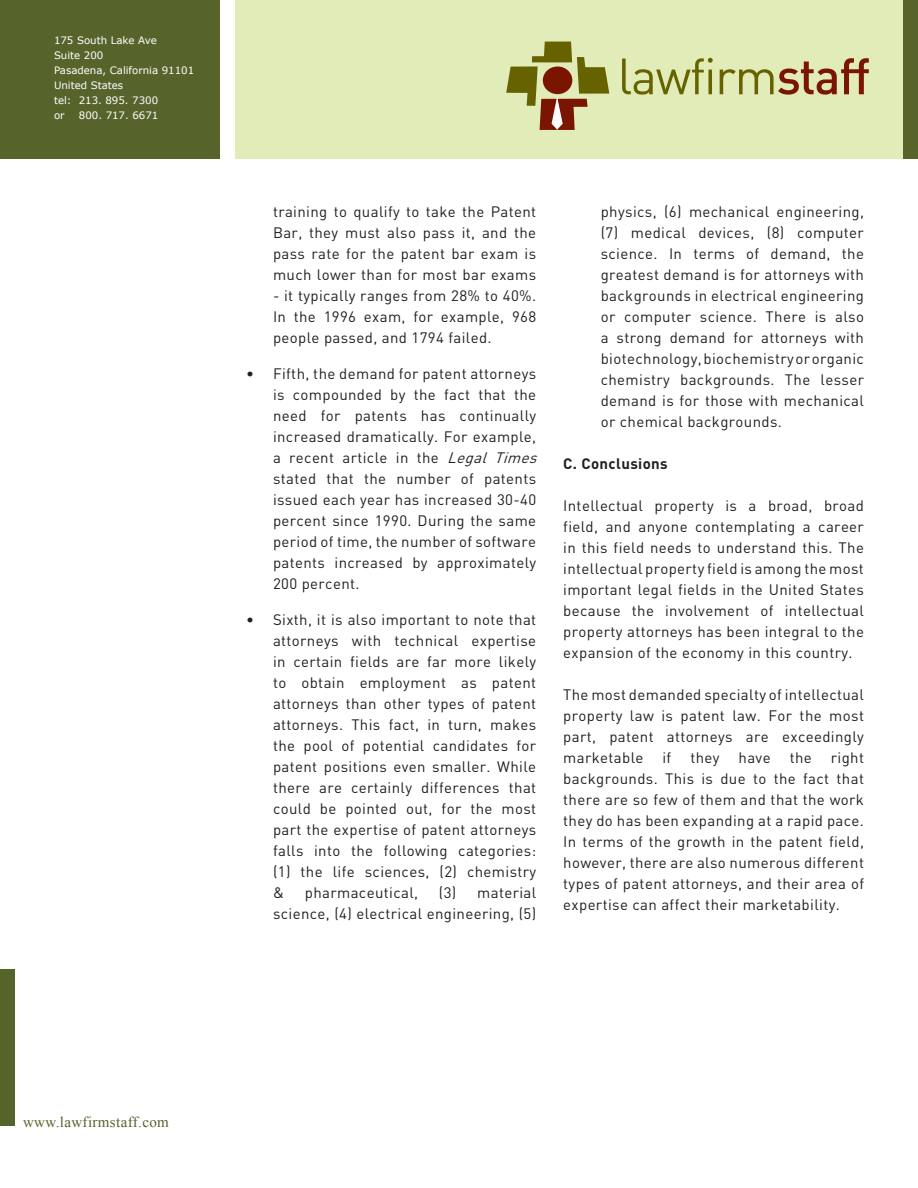
<style>
.page{position:relative;width:918px;height:1188px;background:#fff}
.page>*{position:absolute;margin:0;border:0;box-sizing:border-box;transform-origin:0 0}
.body_text{font:15px/21px "DIN";letter-spacing:.025em;color:#231f20;text-align:justify}
.t1{font:15px "Times New Roman";letter-spacing:.025em;color:#56642c}
.body_text-2{font:700 15px "DIN";letter-spacing:.025em;color:#231f20}
.t2{font:10.2px/15px "Verdana";color:#fff}
.s1{font-style:italic}
</style>
<div class="page">
<div style="left:0;top:0;width:220px;height:159px;background:#56642c"></div>
<div style="left:236px;top:0;width:667px;height:159px;background:#e2ecb8"></div>
<div style="left:903px;top:0;width:15px;height:159px;background:#56642c"></div>
<svg style="left:506px;top:42px;width:103px;height:88px"></svg>
<svg style="left:622px;top:58px;width:91px;height:37px"></svg>
<svg style="left:720px;top:58px;width:149px;height:37px"></svg>
<div style="left:0;top:969px;width:15px;height:157px;background:#56642c"></div>
<p class="t2" style="left:54px;top:32px;width:142px">175 South Lake Ave<br>Suite 200<br>Pasadena, California 91101<br>United States<br>tel: 213. 895. 7300<br>or</p>
<p class="t2" style="left:79px;top:107px;width:81px">800. 717. 6671</p>
<p class="body_text" style="left:246px;top:363px;width:9px">•</p>
<p class="body_text" style="left:246px;top:609px;width:9px">•</p>
<p class="body_text" style="left:273px;top:201px;width:265px">training to qualify to take the Patent Bar, they must also pass it, and the pass rate for the patent bar exam is much lower than for most bar exams</p>
<p class="body_text" style="left:273px;top:285px;width:265px">- it typically ranges from 28% to 40%.<br>In the 1996 exam, for example, 968 people passed, and 1794 failed.</p>
<p class="body_text" style="left:273px;top:363px;width:271px;text-align:left">Fifth, the demand for patent attorneys is compounded by the fact that the need for patents has continually increased dramatically. For example, a recent article in the <span class="s1">Legal Times </span>stated that the number of patents issued each year has increased 30-40 percent since 1990. During the same period of time, the number of software patents increased by approximately 200 percent.</p>
<p class="body_text" style="left:273px;top:609px;width:265px">Sixth, it is also important to note that attorneys with technical expertise in certain fields are far more likely to obtain employment as patent attorneys than other types of patent attorneys. This fact, in turn, makes the pool of potential candidates for patent positions even smaller. While there are certainly differences that could be pointed out, for the most part the expertise of patent attorneys falls into the following categories: (1) the life sciences, (2) chemistry &amp;</p>
<p class="body_text" style="left:273px;top:882px;width:265px;text-align:right">(3) material<br>science, (4) electrical engineering, (5)</p>
<p class="body_text" style="left:305px;top:882px;width:115px">pharmaceutical,</p>
<p class="body_text" style="left:601px;top:201px;width:265px">physics, (6) mechanical engineering, (7) medical devices, (8) computer science. In terms of demand, the greatest demand is for attorneys with backgrounds in electrical engineering or computer science. There is also a strong demand for attorneys with biotechnology, biochemistry or organic chemistry backgrounds. The lesser demand is for those with mechanical or chemical backgrounds.</p>
<p class="body_text-2" style="left:563px;top:454px;width:106px">C. Conclusions</p>
<p class="body_text" style="left:563px;top:495px;width:302px">Intellectual property is a broad, broad field, and anyone contemplating a career in this field needs to understand this. The intellectual property field is among the most important legal fields in the United States because the involvement of intellectual property attorneys has been integral to the expansion of the economy in this country.</p>
<p class="body_text" style="left:563px;top:684px;width:302px">The most demanded specialty of intellectual property law is patent law. For the most part, patent attorneys are exceedingly marketable</p>
<p class="body_text" style="left:662px;top:747px;width:10px">if</p>
<p class="body_text" style="left:690px;top:747px;width:31px">they</p>
<p class="body_text" style="left:739px;top:747px;width:34px">have</p>
<p class="body_text" style="left:790px;top:747px;width:24px">the</p>
<p class="body_text" style="left:563px;top:747px;width:302px;text-indent:268px">right backgrounds. This is due to the fact that there are so few of them and that the work they do has been expanding at a rapid pace.<br>In terms of the growth in the patent field, however, there are also numerous different types of patent attorneys, and their area of expertise can affect their marketability.</p>
<p class="t1" style="left:23px;top:1111px;width:147px">www.lawfirmstaff.com</p>
</div>
